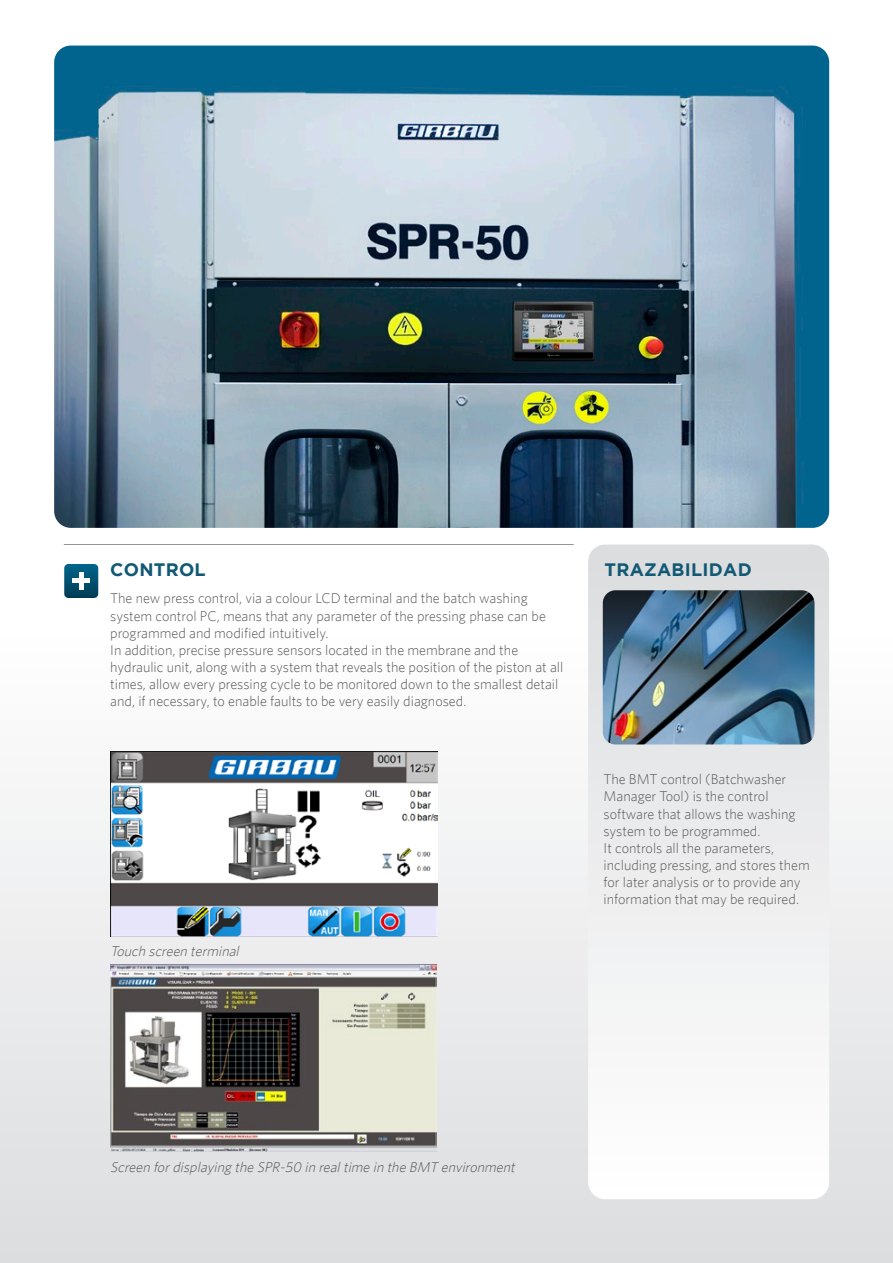
<style>
.page{position:relative;width:893px;height:1263px;background:#fff}
.page>*{position:absolute;margin:0;border:0;box-sizing:border-box;transform-origin:0 0}
.titulo_1{font:700 18px "Gotham";letter-spacing:.015em;color:#115974}
.t1{font:300 14.25px/17.1px "Whitney";color:#57585a}
.t2{font:italic 300 14.25px "Whitney";color:#57585a}
</style>
<div class="page">
<svg style="left:0;top:718px;width:893px;height:545px"></svg>
<svg style="left:588px;top:545px;width:241px;height:654px"></svg>
<img style="left:54px;top:46px;width:775px;height:482px">
<img style="left:603px;top:590px;width:211px;height:154px">
<img style="left:110px;top:964px;width:327px;height:188px">
<img style="left:110px;top:751px;width:327px;height:185px">
<hr style="left:64px;top:544px;width:510px;height:1px;background:#939598">
<svg style="left:64px;top:564px;width:34px;height:34px"></svg>
<hr style="left:79px;top:572px;width:4px;height:17px;background:#fff">
<div style="left:73px;top:578px;width:17px;height:5px;background:#fff"></div>
<p class="titulo_1" style="left:110px;top:559px;width:97px">CONTROL</p>
<p class="t1" style="left:110px;top:590px;width:437px">The new press control, via a colour LCD terminal and the batch washing system control PC, means that any parameter of the pressing phase can be programmed and modified intuitively.</p>
<p class="t1" style="left:110px;top:641px;width:455px">In addition, precise pressure sensors located in the membrane and the hydraulic unit, along with a system that reveals the position of the piston at all times, allow every pressing cycle to be monitored down to the smallest detail and, if necessary, to enable faults to be very easily diagnosed.</p>
<p class="t2" style="left:110px;top:943px;width:134px">Touch screen terminal</p>
<p class="titulo_1" style="left:604px;top:559px;width:149px">TRAZABILIDAD</p>
<p class="t1" style="left:604px;top:771px;width:194px">The BMT control (Batchwasher<br>Manager Tool) is the control software that allows the washing system to be programmed.</p>
<p class="t1" style="left:604px;top:839px;width:208px">It controls all the parameters, including pressing, and stores them for later analysis or to provide any information that may be required.</p>
<p class="t2" style="left:110px;top:1158px;width:410px">Screen fordisplaying the SPR-50 in realtime in the BMT environment</p>
</div>
